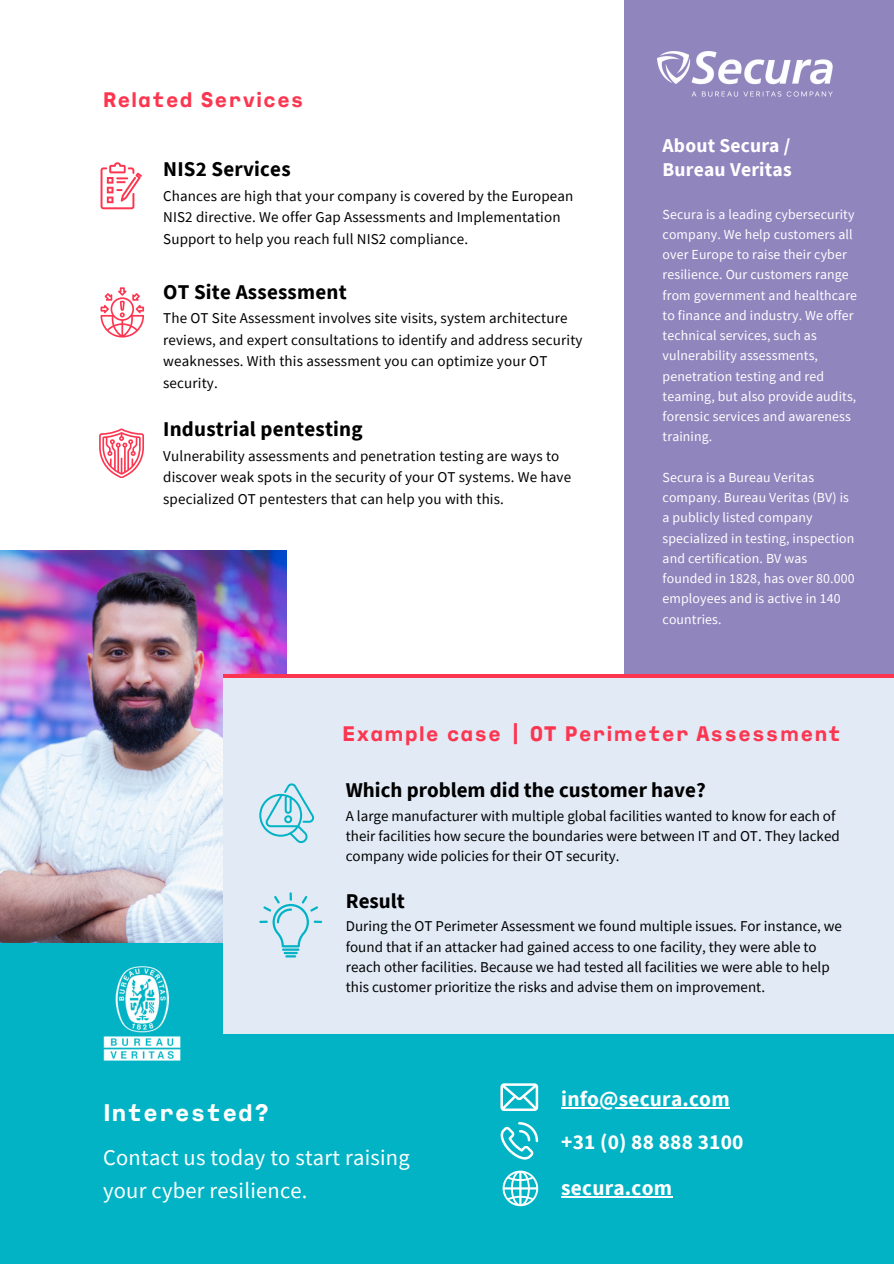
<style>
.page{position:relative;width:894px;height:1264px;background:#fff}
.page>*{position:absolute;margin:0;border:0;box-sizing:border-box;transform-origin:0 0}
.t1{font:700 expanded 24px "Bureau Veritas";letter-spacing:.01em;color:#fff}
.t2{font:22.5px/32.7px "Source Sans Pro";letter-spacing:.01em;color:#fff}
.t3{font:700 21.3px "Source Sans Pro";letter-spacing:.01em;color:#fff}
.t4{font:700 expanded 21px "Bureau Veritas";letter-spacing:.01em;color:#fc3650}
.t5{font:700 21px "Source Sans Pro";letter-spacing:.01em;color:#000001}
.t6{font:700 21px "Source Sans Pro";color:#000}
.t7{font:700 19.5px/23.7px "Source Sans Pro";letter-spacing:.01em;color:#fff}
.t8{font:15px/21.3px "Source Sans Pro";letter-spacing:.01em;color:#000001}
.t9{font:15px/20.2px "Source Sans Pro";color:#000}
.t10{font:13.8px/20.2px "Source Sans Pro";letter-spacing:.01em;color:#fff}
</style>
<div class="page">
<div style="left:623px;top:0;width:270px;height:873px;background:#9185be"></div>
<div style="left:0;top:933px;width:893px;height:330px;background:#01b3c4"></div>
<img style="left:0;top:551px;width:286px;height:391px">
<div style="left:224px;top:674px;width:669px;height:360px;background:#e2eaf6"></div>
<svg style="left:500px;top:1083px;width:38px;height:27px"></svg>
<svg style="left:500px;top:1122px;width:38px;height:37px"></svg>
<img style="left:657px;top:51px;width:176px;height:46px">
<img style="left:103px;top:957px;width:121px;height:104px">
<svg style="left:259px;top:783px;width:55px;height:60px"></svg>
<svg style="left:259px;top:892px;width:63px;height:65px"></svg>
<hr style="left:224px;top:674px;width:669px;height:4px;background:#fc3650">
<svg style="left:502px;top:1170px;width:36px;height:36px"></svg>
<svg style="left:100px;top:162px;width:42px;height:47px"></svg>
<svg style="left:99px;top:428px;width:45px;height:50px"></svg>
<svg style="left:100px;top:287px;width:44px;height:50px"></svg>
<hr style="left:561px;top:1107px;width:168px;height:1px;background:#fff">
<hr style="left:561px;top:1195px;width:111px;height:2px;background:#fff">
<p class="t4" style="left:103px;top:92px;width:202px">Related Services</p>
<h3 class="t5" style="left:163px;top:155px;width:129px">NIS2 Services</h3>
<p class="t8" style="left:163px;top:185px;width:411px">Chances are high that your company is covered by the European<br>NIS2 directive. We offer Gap Assessments and Implementation<br>Support to help you reach full NIS2 compliance.</p>
<p class="t5" style="left:163px;top:278px;width:185px">OT Site Assessment</p>
<p class="t8" style="left:163px;top:307px;width:421px">The OT Site Assessment involves site visits, system architecture reviews, and expert consultations to identify and address security weaknesses. With this assessment you can optimize your OT security.</p>
<p class="t5" style="left:163px;top:415px;width:201px">Industrial pentesting</p>
<p class="t8" style="left:163px;top:445px;width:409px">Vulnerability assessments and penetration testing are ways to discover weak spots in the security of your OT systems. We have specialized OT pentesters that can help you with this.</p>
<p class="t7" style="left:662px;top:133px;width:130px">About Secura /<br>Bureau Veritas</p>
<h3 class="t10" style="left:662px;top:203px;width:196px">Secura is a leading cybersecurity company. We help customers all over Europe to raise their cyber resilience. Our customers range from government and healthcare to finance and industry. We offer technical services, such as vulnerability assessments, penetration testing and red teaming, but also provide audits, forensic services and awareness training.</h3>
<p class="t10" style="left:662px;top:467px;width:193px">Secura is a Bureau Veritas company. Bureau Veritas (BV) is a publicly listed company specialized in testing, inspection and certification. BV was founded in 1828, has over 80.000 employees and is active in 140 countries.</p>
<p class="t4" style="left:342px;top:726px;width:500px">Example case | OT Perimeter Assessment</p>
<p class="t6" style="left:346px;top:776px;width:361px">Which problem did the customer have?</p>
<p class="t9" style="left:346px;top:805px;width:495px">A large manufacturer with multiple global facilities wanted to know for each of their facilities how secure the boundaries were between IT and OT. They lacked company wide policies for their OT security.</p>
<p class="t6" style="left:346px;top:887px;width:60px">Result</p>
<p class="t9" style="left:346px;top:915px;width:497px">During the OT Perimeter Assessment we found multiple issues. For instance, we found that if an attacker had gained access to one facility, they were able to reach other facilities. Because we had tested all facilities we were able to help this customer prioritize the risks and advise them on improvement.</p>
<p class="t1" style="left:103px;top:1104px;width:168px">Interested?</p>
<p class="t2" style="left:103px;top:1140px;width:308px">Contact us today to start raising your cyber resilience.</p>
<p class="t3" style="left:561px;top:1085px;width:170px">info@secura.com</p>
<p class="t3" style="left:561px;top:1127px;width:184px">+31 (0) 88 888 3100</p>
<p class="t3" style="left:561px;top:1173px;width:112px">secura.com</p>
</div>
